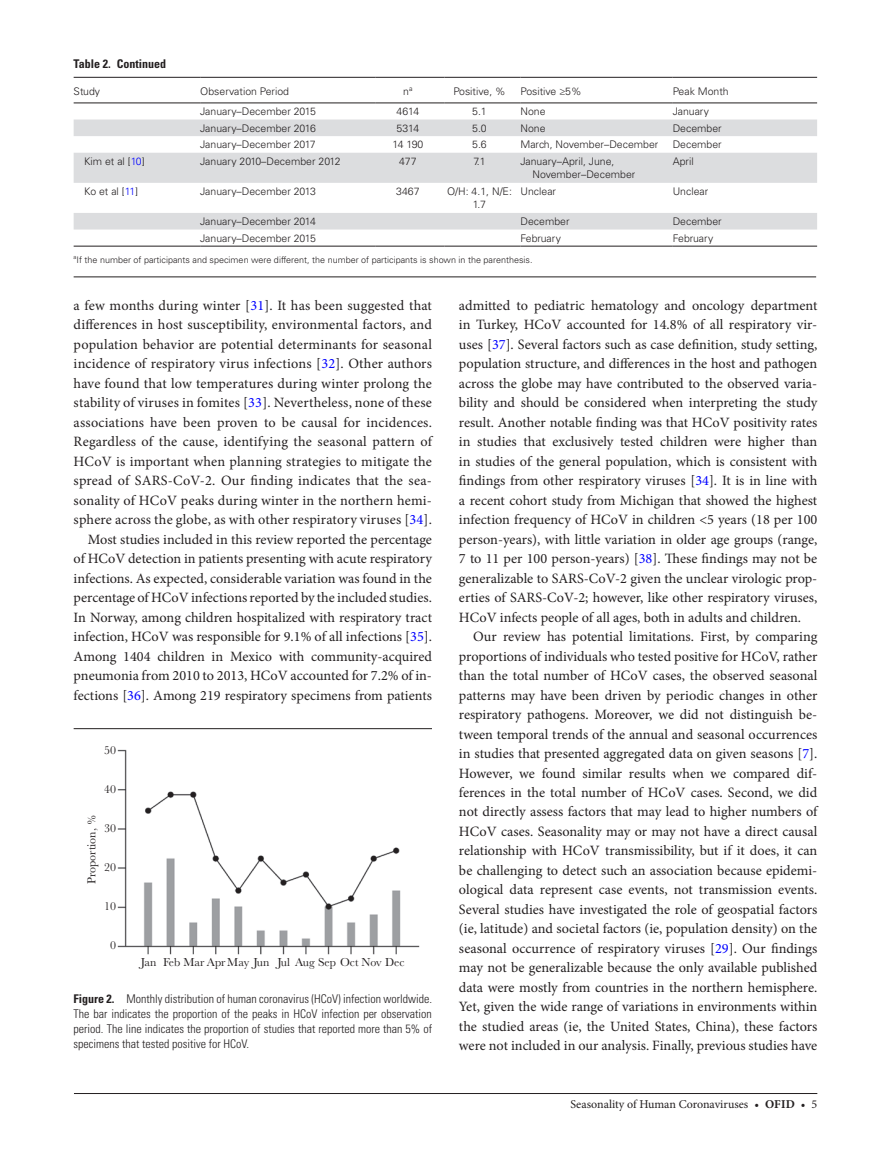
<style>
.page{position:relative;width:891px;height:1174px;background:#fff}
.page>*{position:absolute;margin:0;border:0;box-sizing:border-box;transform-origin:0 0}
.t1{font:14.25px/19.5px "Minion Pro";letter-spacing:.005em;color:#231f20;text-align:justify}
.t2{font:300 condensed 12px/15px "Univers LT Std";color:#231f20;text-align:justify}
.t3{font:12px "Baskerville MT Std";color:#231f20}
.t4{font:12px "Minion Pro";letter-spacing:-.005em;color:#231f20}
.t5{font:700 condensed 12px "Univers LT Std";color:#231f20}
.t6{font:300 10.5px/13.5px "Univers LT Std";color:#231f20}
.t7{font:300 9px "Univers LT Std";color:#231f20}
.t8{font:300 6.9px "Univers LT Std";color:#231f20}
.t9{font:300 6px "Univers LT Std";color:#231f20}
.s1{color:#00f}
.s2{font-weight:700}
</style>
<div class="page">
<hr style="left:74px;top:1093px;width:743px;height:1px;background:#231f20">
<hr style="left:74px;top:277px;width:742px;height:1px;background:#231f20">
<svg style="left:74px;top:102px;width:743px;height:1px"></svg>
<svg style="left:74px;top:119px;width:743px;height:127px"></svg>
<svg style="left:74px;top:120px;width:743px;height:110px;fill:#dcdddf"></svg>
<hr style="left:74px;top:77px;width:126px;height:1px;background:#231f20">
<hr style="left:200px;top:77px;width:176px;height:1px;background:#231f20">
<hr style="left:376px;top:77px;width:69px;height:1px;background:#231f20">
<hr style="left:445px;top:77px;width:75px;height:1px;background:#231f20">
<hr style="left:520px;top:77px;width:153px;height:1px;background:#231f20">
<hr style="left:673px;top:77px;width:144px;height:1px;background:#231f20">
<hr style="left:74px;top:103px;width:126px;height:1px;background:#231f20">
<hr style="left:200px;top:103px;width:176px;height:1px;background:#231f20">
<hr style="left:376px;top:103px;width:69px;height:1px;background:#231f20">
<hr style="left:445px;top:103px;width:75px;height:1px;background:#231f20">
<hr style="left:520px;top:103px;width:153px;height:1px;background:#231f20">
<hr style="left:673px;top:103px;width:144px;height:1px;background:#231f20">
<hr style="left:74px;top:246px;width:126px;height:1px;background:#231f20">
<hr style="left:200px;top:246px;width:176px;height:1px;background:#231f20">
<hr style="left:376px;top:246px;width:69px;height:1px;background:#231f20">
<hr style="left:445px;top:246px;width:75px;height:1px;background:#231f20">
<hr style="left:520px;top:246px;width:153px;height:1px;background:#231f20">
<hr style="left:673px;top:246px;width:144px;height:1px;background:#231f20">
<hr style="left:74px;top:728px;width:358px;height:1px;background:#231f20">
<img style="left:117px;top:749px;width:303px;height:206px">
<p class="t5" style="left:74px;top:56px;width:94px">Table 2. Continued</p>
<p class="t8" style="left:409px;top:84px;width:5px">a</p>
<p class="t6" style="left:453px;top:85px;width:54px">Positive, %</p>
<p class="t6" style="left:520px;top:85px;width:63px">Positive ≥5%</p>
<p class="t6" style="left:673px;top:85px;width:58px">Peak Month</p>
<p class="t6" style="left:74px;top:85px;width:28px">Study</p>
<p class="t6" style="left:200px;top:85px;width:90px">Observation Period</p>
<p class="t6" style="left:403px;top:85px;width:7px">n</p>
<p class="t6" style="left:200px;top:105px;width:117px">January–December 2015</p>
<p class="t6" style="left:397px;top:105px;width:24px">4614</p>
<p class="t6" style="left:472px;top:105px;width:16px">5.1</p>
<p class="t6" style="left:520px;top:105px;width:27px">None</p>
<p class="t6" style="left:673px;top:105px;width:38px">January</p>
<p class="t6" style="left:200px;top:121px;width:117px">January–December 2016</p>
<p class="t6" style="left:397px;top:121px;width:24px">5314</p>
<p class="t6" style="left:472px;top:121px;width:16px">5.0</p>
<p class="t6" style="left:520px;top:121px;width:27px">None</p>
<p class="t6" style="left:673px;top:121px;width:51px">December</p>
<p class="t6" style="left:200px;top:138px;width:117px">January–December 2017</p>
<p class="t6" style="left:392px;top:138px;width:33px">14 190</p>
<p class="t6" style="left:472px;top:138px;width:16px">5.6</p>
<p class="t6" style="left:520px;top:138px;width:139px">March, November–December</p>
<p class="t6" style="left:673px;top:138px;width:51px">December</p>
<p class="t6" style="left:84px;top:154px;width:62px">Kim et al [<span class="s1">10</span>]</p>
<p class="t6" style="left:200px;top:154px;width:142px">January 2010–December 2012</p>
<p class="t6" style="left:399px;top:154px;width:19px">477</p>
<p class="t6" style="left:473px;top:154px;width:14px">7.1</p>
<p class="t6" style="left:532px;top:154px;width:104px;text-indent:-12px">January–April, June,<br>November–December</p>
<p class="t6" style="left:673px;top:154px;width:23px">April</p>
<p class="t6" style="left:84px;top:184px;width:56px">Ko et al [<span class="s1">11</span>]</p>
<p class="t6" style="left:200px;top:184px;width:117px">January–December 2013</p>
<p class="t6" style="left:396px;top:184px;width:25px">3467</p>
<p class="t6" style="left:447px;top:184px;width:66px;text-align:center">O/H: 4.1, N/E:<br>1.7</p>
<p class="t6" style="left:520px;top:184px;width:37px">Unclear</p>
<p class="t6" style="left:673px;top:184px;width:37px">Unclear</p>
<p class="t6" style="left:200px;top:215px;width:117px">January–December 2014</p>
<p class="t6" style="left:520px;top:215px;width:51px">December</p>
<p class="t6" style="left:673px;top:215px;width:51px">December</p>
<p class="t6" style="left:200px;top:231px;width:117px">January–December 2015</p>
<p class="t6" style="left:520px;top:231px;width:42px">February</p>
<p class="t6" style="left:673px;top:231px;width:42px">February</p>
<p class="t9" style="left:74px;top:253px;width:4px">a</p>
<p class="t7" style="left:77px;top:254px;width:458px">If the number of participants and specimen were different, the number of participants is shown in the parenthesis.</p>
<p class="t1" style="left:74px;top:296px;width:360px;text-align:right">a few months during winter [<span class="s1">31</span>]. It has been suggested that differences in host susceptibility, environmental factors, and population behavior are potential determinants for seasonal incidence of respiratory virus infections [<span class="s1">32</span>]. Other authors have found that low temperatures during winter prolong the stability of viruses in fomites [<span class="s1">33</span>]. Nevertheless, none of these associations have been proven to be causal for incidences.<br>Regardless of the cause, identifying the seasonal pattern of HCoV is important when planning strategies to mitigate the spread of SARS-CoV-2. Our finding indicates that the sea&shy;sonality of HCoV peaks during winter in the northern hemi&shy;sphere across the globe, as with other respiratory viruses [<span class="s1">34</span>].<br>Most studies included in this review reported the percentage of HCoV detection in patients presenting with acute respiratory infections. As expected, considerable variation was found in the percentage of HCoV infections reported by the included studies.<br>In Norway, among children hospitalized with respiratory tract infection, HCoV was responsible for 9.1% of all infections [<span class="s1">35</span>].<br>Among 1404 children in Mexico with community-acquired pneumonia from 2010 to 2013, HCoV accounted for 7.2% of in&shy;fections [<span class="s1">36</span>]. Among 219 respiratory specimens from patients</p>
<p class="t1" style="left:459px;top:295px;width:360px">admitted to pediatric hematology and oncology department in Turkey, HCoV accounted for 14.8% of all respiratory vir&shy;uses [<span class="s1">37</span>]. Several factors such as case definition, study setting, population structure, and differences in the host and pathogen across the globe may have contributed to the observed varia&shy;bility and should be considered when interpreting the study result. Another notable finding was that HCoV positivity rates in studies that exclusively tested children were higher than in studies of the general population, which is consistent with findings from other respiratory viruses [<span class="s1">34</span>]. It is in line with a recent cohort study from Michigan that showed the highest infection frequency of HCoV in children &lt;5 years (18 per 100 person-years), with little variation in older age groups (range, 7 to 11 per 100 person-years) [<span class="s1">38</span>]. These findings may not be generalizable to SARS-CoV-2 given the unclear virologic prop&shy;erties of SARS-CoV-2; however, like other respiratory viruses, HCoV infects people of all ages, both in adults and children.</p>
<p class="t1" style="left:459px;top:627px;width:360px;text-indent:14px">Our review has potential limitations. First, by comparing proportions of individuals who tested positive for HCoV, rather than the total number of HCoV cases, the observed seasonal patterns may have been driven by periodic changes in other respiratory pathogens. Moreover, we did not distinguish be&shy;tween temporal trends of the annual and seasonal occurrences in studies that presented aggregated data on given seasons [<span class="s1">7</span>].<br>However, we found similar results when we compared dif&shy;ferences in the total number of HCoV cases. Second, we did not directly assess factors that may lead to higher numbers of HCoV cases. Seasonality may or may not have a direct causal relationship with HCoV transmissibility, but if it does, it can be challenging to detect such an association because epidemi&shy;ological data represent case events, not transmission events.<br>Several studies have investigated the role of geospatial factors (ie, latitude) and societal factors (ie, population density) on the seasonal occurrence of respiratory viruses [<span class="s1">29</span>]. Our findings may not be generalizable because the only available published data were mostly from countries in the northern hemisphere.<br>Yet, given the wide range of variations in environments within the studied areas (ie, the United States, China), these factors were not included in our analysis. Finally, previous studies have</p>
<p class="t3" style="left:104px;top:744px;width:13px">50</p>
<p class="t3" style="left:104px;top:783px;width:13px">40</p>
<p class="t3" style="left:104px;top:821px;width:13px">30</p>
<p class="t3" style="left:85px;top:884px;width:70px;rotate:-90deg">Proportion, %</p>
<p class="t3" style="left:104px;top:860px;width:13px">20</p>
<p class="t3" style="left:104px;top:899px;width:13px">10</p>
<p class="t3" style="left:110px;top:938px;width:7px">0</p>
<p class="t3" style="left:141px;top:955px;width:265px">Jan Feb Mar AprMay Jun Jul Aug Sep Oct Nov Dec</p>
<p class="t2" style="left:74px;top:991px;width:360px"><span class="s2">Figure 2.</span> Monthly distribution of human coronavirus (HCoV) infection worldwide.<br>The bar indicates the proportion of the peaks in HCoV infection per observation period. The line indicates the proportion of studies that reported more than 5% of specimens that tested positive for HCoV.</p>
<p class="t4" style="left:570px;top:1096px;width:248px">Seasonality of Human Coronaviruses • <span class="s2">ofid</span> • 5</p>
</div>
